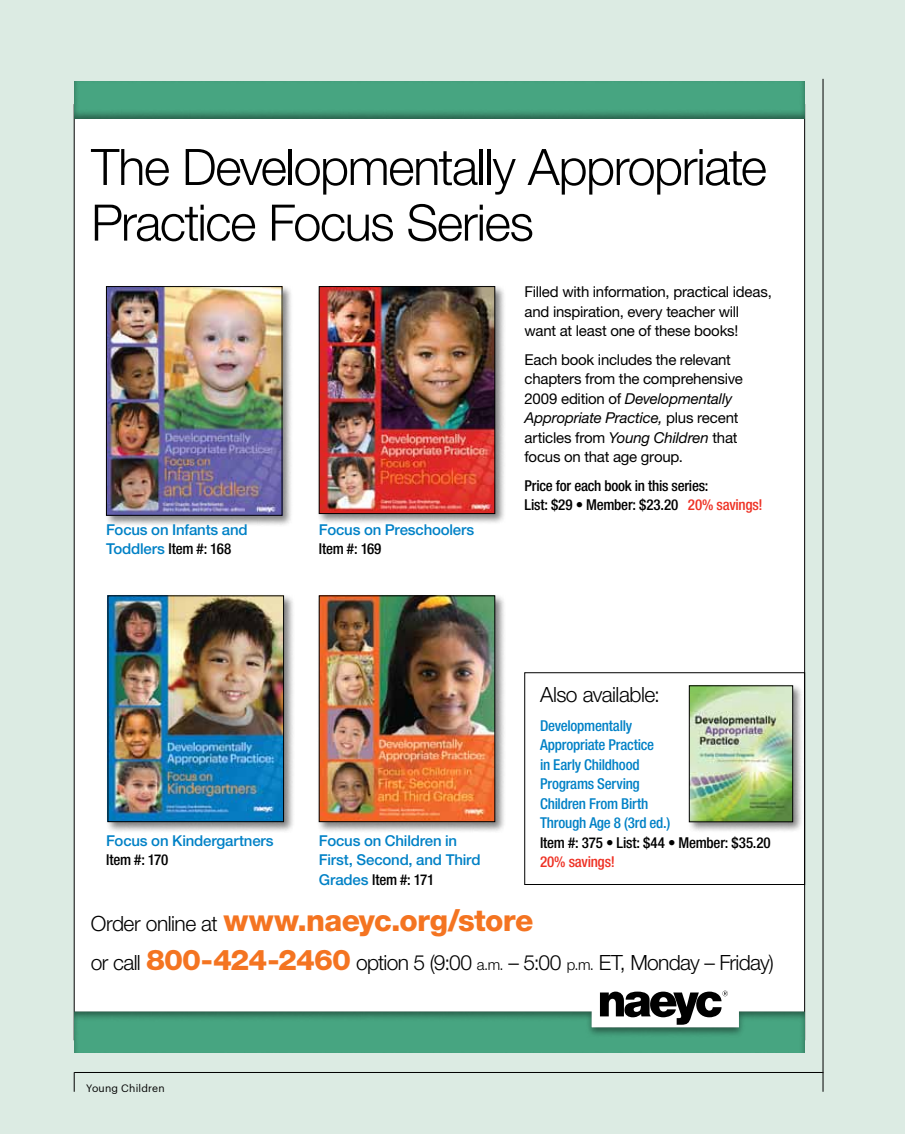
<style>
.page{position:relative;width:905px;height:1134px;background:#fff}
.page>*{position:absolute;margin:0;border:0;box-sizing:border-box;transform-origin:0 0}
.t1{font:300 50.4px/55.7px "Helvetica Neue LT Std";letter-spacing:-.03em;color:#000}
.t2{font:800 30px "Helvetica Neue LT Std";letter-spacing:-.02em;color:#f47421}
.t3{font:300 21px "Helvetica Neue LT Std";letter-spacing:-.03em;color:#000}
.t4{font:15px/19.5px "Helvetica Neue LT Std";letter-spacing:-.015em;color:#000}
.t5{font:500 15px/19.5px "Helvetica Neue LT Std";letter-spacing:-.015em;color:#0081c6}
.t6{font:500 condensed 15px/19.5px "Helvetica Neue LT Std";letter-spacing:-.015em;color:#000}
.t7{font:500 condensed 15px/19.5px "Helvetica Neue LT Std";letter-spacing:-.015em;color:#0081c6}
.t8{font:500 condensed 15px "Helvetica Neue LT Std";letter-spacing:-.015em;color:#ee3124}
.t9{font:10.5px "Graphik";letter-spacing:.02em;color:#000}
.s1{font-stretch:condensed;color:#000}
.s2{font-style:italic}
.s3{color:#ee3124}
.s4{font-weight:300;font-size:21px;color:#000}
.s5{font-weight:800;font-size:28.5px;color:#f47421}
.s6{font-size:15px}
</style>
<div class="page">
<div style="left:0;top:0;width:904px;height:1134px;background:#dcebe3"></div>
<svg style="left:822px;top:1073px;width:1px;height:19px"></svg>
<svg style="left:74px;top:1073px;width:1px;height:19px"></svg>
<hr style="left:74px;top:1072px;width:748px;height:1px;background:#000">
<hr style="left:822px;top:79px;width:1px;height:994px;background:#000">
<div style="left:74px;top:105px;width:730px;height:935px;background:#fff"></div>
<div style="left:73px;top:79px;width:734px;height:39px;background:#000;opacity:.45"></div>
<svg style="left:74px;top:991px;width:731px;height:62px"></svg>
<div style="left:104px;top:284px;width:189px;height:243px;background:#000;opacity:.5"></div>
<img style="left:108px;top:288px;width:172px;height:226px">
<div style="left:106px;top:286px;width:176px;height:230px;border:1px solid #000"></div>
<div style="left:105px;top:593px;width:190px;height:240px;background:#000;opacity:.5"></div>
<img style="left:110px;top:598px;width:172px;height:222px">
<div style="left:108px;top:596px;width:176px;height:226px;border:1px solid #000"></div>
<div style="left:316px;top:284px;width:190px;height:241px;background:#000;opacity:.5"></div>
<img style="left:321px;top:288px;width:172px;height:224px">
<div style="left:319px;top:286px;width:176px;height:228px;border:1px solid #000"></div>
<div style="left:316px;top:593px;width:190px;height:240px;background:#000;opacity:.5"></div>
<img style="left:321px;top:598px;width:172px;height:222px">
<div style="left:319px;top:596px;width:176px;height:226px;border:1px solid #000"></div>
<div style="left:686px;top:683px;width:118px;height:150px;background:#000;opacity:.5"></div>
<img style="left:691px;top:688px;width:99px;height:132px">
<div style="left:689px;top:686px;width:103px;height:136px;border:1px solid #000"></div>
<div style="left:524px;top:673px;width:280px;height:212px;border:1px solid #000"></div>
<h1 class="t1" style="left:91px;top:138px;width:677px">The Developmentally Appropriate<br>Practice Focus Series</h1>
<p class="t5" style="left:106px;top:520px;width:143px">Focus on Infants and<br>Toddlers <span class="s1">Item #: 168</span></p>
<p class="t5" style="left:319px;top:520px;width:157px">Focus on Preschoolers</p>
<p class="t6" style="left:319px;top:539px;width:64px">Item #: 169</p>
<p class="t4" style="left:524px;top:282px;width:249px">Filled with information, practical ideas, and inspiration, every teacher will want at least one of these books!</p>
<p class="t4" style="left:524px;top:349px;width:220px">Each book includes the relevant chapters from the comprehensive<br>2009 edition of <span class="s2">Developmentally<br>Appropriate Practice,</span> plus recent articles from <span class="s2">Young Children</span> that focus on that age group.</p>
<p class="t6" style="left:524px;top:475px;width:240px">Price for each book in this series:<br>List: $29 • Member: $23.20 <span class="s3">20% savings!</span></p>
<p class="t5" style="left:106px;top:830px;width:169px">Focus on Kindergartners</p>
<p class="t6" style="left:106px;top:850px;width:64px">Item #: 170</p>
<p class="t5" style="left:319px;top:830px;width:163px">Focus on Children in<br>First, Second, and Third<br>Grades <span class="s1">Item #: 171</span></p>
<h3 class="t3" style="left:540px;top:682px;width:121px">Also available:</h3>
<p class="t7" style="left:540px;top:715px;width:132px">Developmentally<br>Appropriate Practice<br>in Early Childhood<br>Programs Serving<br>Children From Birth<br>Through Age 8 (3rd ed.)</p>
<p class="t6" style="left:540px;top:832px;width:232px">Item #: 375 • List: $44 • Member: $35.20</p>
<p class="t8" style="left:540px;top:853px;width:76px">20% savings!</p>
<h2 class="t2" style="left:91px;top:903px;width:444px"><span class="s4">Order online at</span> www.naeyc.org/store</h2>
<h3 class="t3" style="left:91px;top:950px;width:684px">or call <span class="s5">800-424-2460</span> option 5 (9:00 <span class="s6">a.m.</span> – 5:00 <span class="s6">p.m.</span> ET, Monday – Friday)</h3>
<p class="t9" style="left:86px;top:1080px;width:80px">Young Children</p>
</div>
